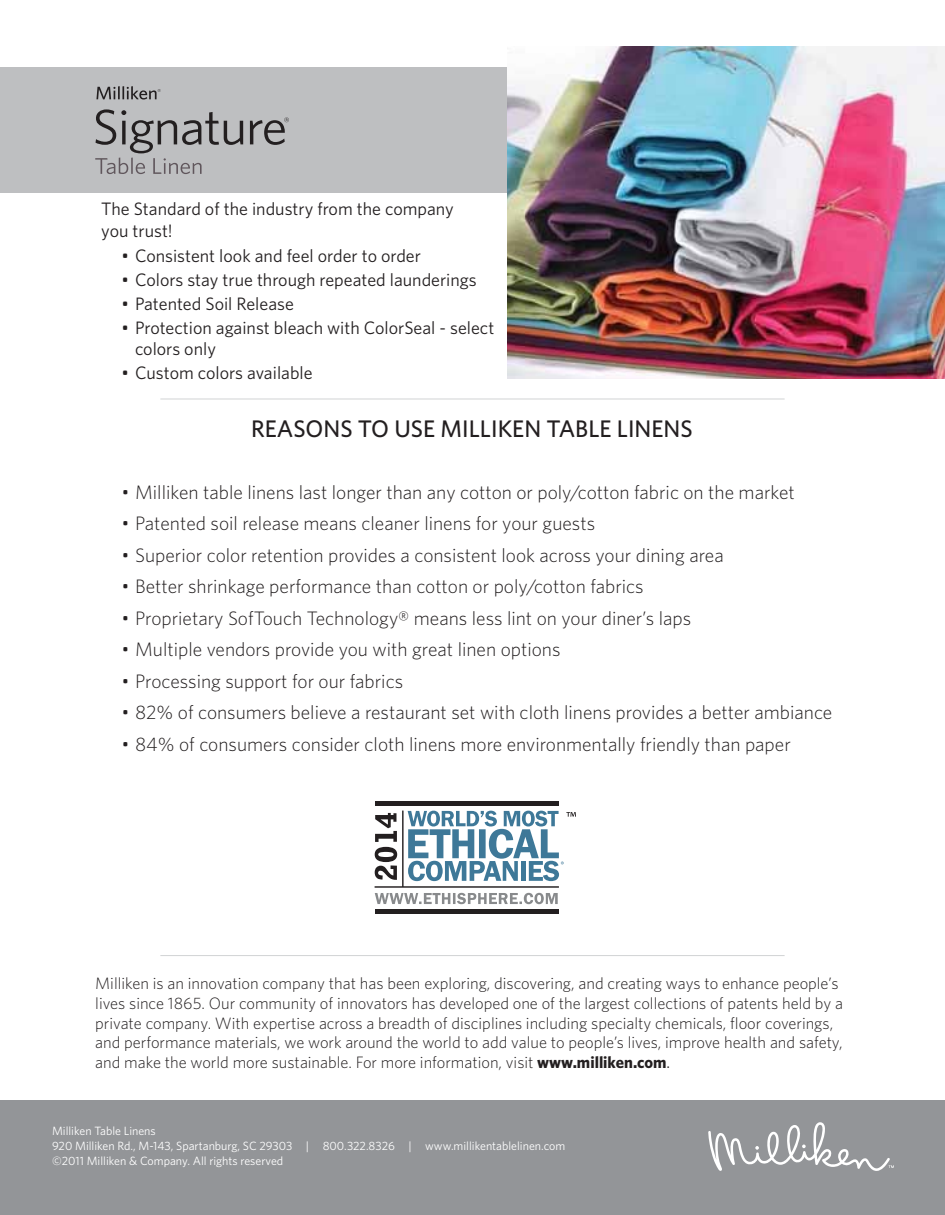
<style>
.page{position:relative;width:945px;height:1215px;background:#fff}
.page>*{position:absolute;margin:0;border:0;box-sizing:border-box;transform-origin:0 0}
.t1{font:500 24px "Whitney";color:#231f20}
.t2{font:300 19.5px "Whitney";color:#231f20}
.t3{font:18px/21px "Whitney";color:#231f20}
.t4{font:300 16.5px/19.8px "Whitney";color:#231f20}
.t5{font:12px/15px "Whitney";color:#fff}
.s1{font-weight:700}
.s2{font-weight:400}
</style>
<div class="page">
<div style="left:0;top:1100px;width:945px;height:115px;background:#939598"></div>
<div style="left:0;top:68px;width:602px;height:125px;background:#bebfc1"></div>
<svg style="left:708px;top:1122px;width:186px;height:49px"></svg>
<hr style="left:160px;top:399px;width:625px;height:1px;background:#d1d3d4">
<hr style="left:160px;top:955px;width:625px;height:1px;background:#d1d3d4">
<img style="left:507px;top:46px;width:438px;height:333px">
<div style="left:375px;top:801px;width:184px;height:5px;background:#231f20"></div>
<div style="left:375px;top:909px;width:184px;height:5px;background:#231f20"></div>
<svg style="left:375px;top:811px;width:201px;height:93px"></svg>
<svg style="left:95px;top:109px;width:148px;height:65px"></svg>
<svg style="left:250px;top:117px;width:39px;height:28px"></svg>
<svg style="left:96px;top:86px;width:65px;height:14px"></svg>
<p class="t3" style="left:101px;top:198px;width:354px;line-height:21.6px">The Standard of the industry from the company you trust!</p>
<p class="t3" style="left:122px;top:245px;width:301px">• Consistent look and feel order to order</p>
<p class="t3" style="left:122px;top:269px;width:357px">• Colors stay true through repeated launderings</p>
<p class="t3" style="left:122px;top:293px;width:174px">• Patented Soil Release</p>
<p class="t3" style="left:135px;top:317px;width:361px;text-indent:-14px">• Protection against bleach with ColorSeal - select colors only</p>
<p class="t3" style="left:122px;top:362px;width:192px">• Custom colors available</p>
<p class="t1" style="left:251px;top:413px;width:443px">REASONS TO USE MILLIKEN TABLE LINENS</p>
<p class="t2" style="left:122px;top:479px;width:675px">• Milliken table linens last longer than any cotton or poly/cotton fabric on the market</p>
<p class="t2" style="left:122px;top:511px;width:475px">• Patented soil release means cleaner linens for your guests</p>
<p class="t2" style="left:122px;top:542px;width:604px">• Superior color retention provides a consistent look across your dining area</p>
<p class="t2" style="left:122px;top:574px;width:524px">• Better shrinkage performance than cotton or poly/cotton fabrics</p>
<p class="t2" style="left:122px;top:605px;width:571px">• Proprietary SofTouch Technology® means less lint on your diner’s laps</p>
<p class="t2" style="left:122px;top:637px;width:440px">• Multiple vendors provide you with great linen options</p>
<p class="t2" style="left:122px;top:668px;width:283px">• Processing support for our fabrics</p>
<p class="t2" style="left:122px;top:700px;width:712px">• 82% of consumers believe a restaurant set with cloth linens provides a better ambiance</p>
<p class="t2" style="left:122px;top:731px;width:671px">• 84% of consumers consider cloth linens more environmentally friendly than paper</p>
<p class="t4" style="left:95px;top:973px;width:749px">Milliken is an innovation company that has been exploring, discovering, and creating ways to enhance people’s lives since 1865. Our community of innovators has developed one of the largest collections of patents held by a private company. With expertise across a breadth of disciplines including specialty chemicals, floor coverings, and performance materials, we work around the world to add value to people’s lives, improve health and safety, and make the world more sustainable. For more information, visit <span class="s1">www.milliken.com</span><span class="s2">.</span></p>
<p class="t5" style="left:52px;top:1123px;width:515px">Milliken Table Linens<br>920 Milliken Rd., M-143, Spartanburg, SC 29303 | 800.322.8326 | www.millikentablelinen.com ©2011 Milliken &amp; Company. All rights reserved</p>
</div>
